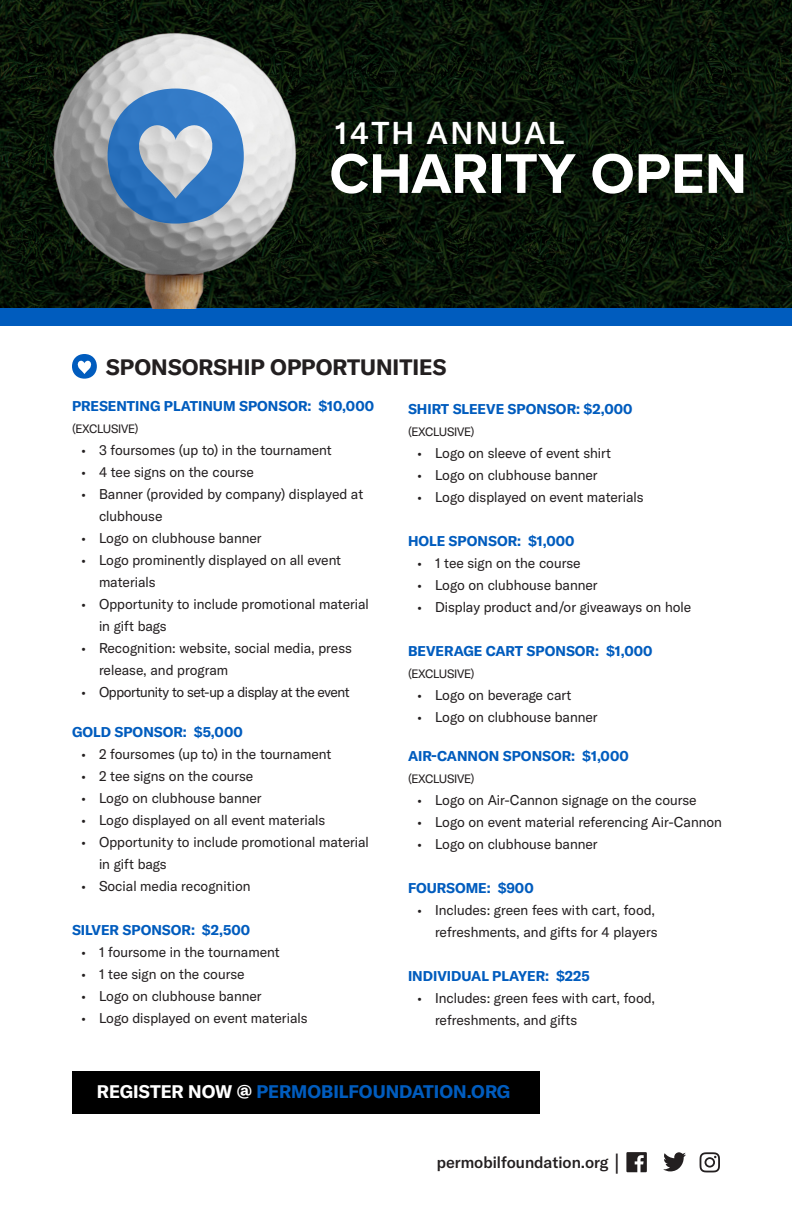
<style>
.page{position:relative;width:792px;height:1224px;background:#fff}
.page>*{position:absolute;margin:0;border:0;box-sizing:border-box;transform-origin:0 0}
.t1{font:700 58px "Proxima Nova";color:#fff}
.t2{font:500 31.2px "GT America";letter-spacing:.07em;color:#fff}
.t3{font:700 22px "GT America";color:#231f20}
.t4{font:21.4px "Arial";color:#231f20}
.t5{font:700 18px "GT America";color:#005cbe}
.t6{font:500 16px "GT America";color:#231f20}
.t7{font:14px/22px "GT America";color:#231f20}
.t8{font:700 14px "GT America";color:#005cbe}
.t9{font:14px "GT America";letter-spacing:-.03em;color:#231f20}
.t10{font:12px "GT America";letter-spacing:-.02em;color:#231f20}
.s1{color:#fff}
</style>
<div class="page">
<svg style="left:0;top:0;width:792px;height:309px;background:#081408"></svg>
<svg style="left:72px;top:354px;width:25px;height:25px"></svg>
<svg style="left:626px;top:1152px;width:21px;height:20px"></svg>
<svg style="left:700px;top:1152px;width:20px;height:20px"></svg>
<svg style="left:663px;top:1152px;width:23px;height:19px"></svg>
<div style="left:0;top:309px;width:792px;height:17px;background:#005cbe"></div>
<div style="left:72px;top:1071px;width:468px;height:43px;background:#000"></div>
<img style="left:12px;top:29px;width:317px;height:280px">
<svg style="left:108px;top:89px;width:136px;height:135px;background:#6a96c5"></svg>
<p class="t2" style="left:335px;top:114px;width:231px">14TH ANNUAL</p>
<p class="t1" style="left:329px;top:130px;width:419px">CHARITY OPEN</p>
<p class="t3" style="left:106px;top:353px;width:342px">SPONSORSHIP OPPORTUNITIES</p>
<p class="t8" style="left:72px;top:398px;width:304px">PRESENTING PLATINUM SPONSOR: $10,000</p>
<p class="t10" style="left:72px;top:422px;width:68px">(EXCLUSIVE)</p>
<p class="t7" style="left:81px;top:439px;width:252px">• 3 foursomes (up to) in the tournament</p>
<p class="t7" style="left:81px;top:461px;width:174px">• 4 tee signs on the course</p>
<p class="t7" style="left:99px;top:483px;width:266px;text-indent:-18px">• Banner (provided by company) displayed at clubhouse</p>
<p class="t7" style="left:81px;top:527px;width:182px">• Logo on clubhouse banner</p>
<p class="t7" style="left:99px;top:549px;width:244px;text-indent:-18px">• Logo prominently displayed on all event materials</p>
<p class="t7" style="left:99px;top:593px;width:271px;text-indent:-18px">• Opportunity to include promotional material in gift bags</p>
<p class="t7" style="left:99px;top:637px;width:254px;text-indent:-18px">• Recognition: website, social media, press release, and program</p>
<p class="t9" style="left:81px;top:684px;width:270px">• Opportunity to set-up a display at the event</p>
<p class="t8" style="left:72px;top:724px;width:172px">GOLD SPONSOR: $5,000</p>
<p class="t7" style="left:81px;top:743px;width:252px">• 2 foursomes (up to) in the tournament</p>
<p class="t7" style="left:81px;top:765px;width:174px">• 2 tee signs on the course</p>
<p class="t7" style="left:81px;top:787px;width:182px">• Logo on clubhouse banner</p>
<p class="t7" style="left:81px;top:809px;width:246px">• Logo displayed on all event materials</p>
<p class="t7" style="left:99px;top:831px;width:271px;text-indent:-18px">• Opportunity to include promotional material in gift bags</p>
<p class="t7" style="left:81px;top:875px;width:171px">• Social media recognition</p>
<p class="t8" style="left:72px;top:922px;width:180px">SILVER SPONSOR: $2,500</p>
<p class="t7" style="left:81px;top:941px;width:200px">• 1 foursome in the tournament</p>
<p class="t7" style="left:81px;top:963px;width:165px">• 1 tee sign on the course</p>
<p class="t7" style="left:81px;top:985px;width:182px">• Logo on clubhouse banner</p>
<p class="t7" style="left:81px;top:1007px;width:228px">• Logo displayed on event materials</p>
<p class="t8" style="left:408px;top:400px;width:226px">SHIRT SLEEVE SPONSOR: $2,000</p>
<p class="t10" style="left:408px;top:425px;width:68px">(EXCLUSIVE)</p>
<p class="t7" style="left:417px;top:442px;width:196px">• Logo on sleeve of event shirt</p>
<p class="t7" style="left:417px;top:464px;width:182px">• Logo on clubhouse banner</p>
<p class="t7" style="left:417px;top:486px;width:228px">• Logo displayed on event materials</p>
<p class="t8" style="left:408px;top:532px;width:168px">HOLE SPONSOR: $1,000</p>
<p class="t7" style="left:417px;top:552px;width:165px">• 1 tee sign on the course</p>
<p class="t7" style="left:417px;top:574px;width:182px">• Logo on clubhouse banner</p>
<p class="t7" style="left:417px;top:596px;width:276px">• Display product and/or giveaways on hole</p>
<p class="t8" style="left:408px;top:642px;width:246px">BEVERAGE CART SPONSOR: $1,000</p>
<p class="t10" style="left:408px;top:667px;width:68px">(EXCLUSIVE)</p>
<p class="t7" style="left:417px;top:684px;width:156px">• Logo on beverage cart</p>
<p class="t7" style="left:417px;top:706px;width:182px">• Logo on clubhouse banner</p>
<p class="t8" style="left:408px;top:747px;width:222px">AIR-CANNON SPONSOR: $1,000</p>
<p class="t10" style="left:408px;top:771px;width:68px">(EXCLUSIVE)</p>
<p class="t7" style="left:417px;top:789px;width:281px">• Logo on Air-Cannon signage on the course</p>
<p class="t7" style="left:417px;top:811px;width:307px">• Logo on event material referencing Air-Cannon</p>
<p class="t7" style="left:417px;top:833px;width:182px">• Logo on clubhouse banner</p>
<p class="t8" style="left:408px;top:879px;width:127px">FOURSOME: $900</p>
<p class="t7" style="left:417px;top:899px;width:242px;text-align:right">• Includes: green fees with cart, food, refreshments, and gifts for 4 players</p>
<p class="t8" style="left:408px;top:967px;width:183px">INDIVIDUAL PLAYER: $225</p>
<p class="t7" style="left:435px;top:987px;width:222px;text-indent:-18px">• Includes: green fees with cart, food, refreshments, and gifts</p>
<p class="t5" style="left:97px;top:1080px;width:415px"><span class="s1">REGISTER NOW @</span> PERMOBILFOUNDATION.ORG</p>
<p class="t6" style="left:437px;top:1153px;width:173px">permobilfoundation.org</p>
<p class="t4" style="left:614px;top:1147px;width:7px">|</p>
</div>
